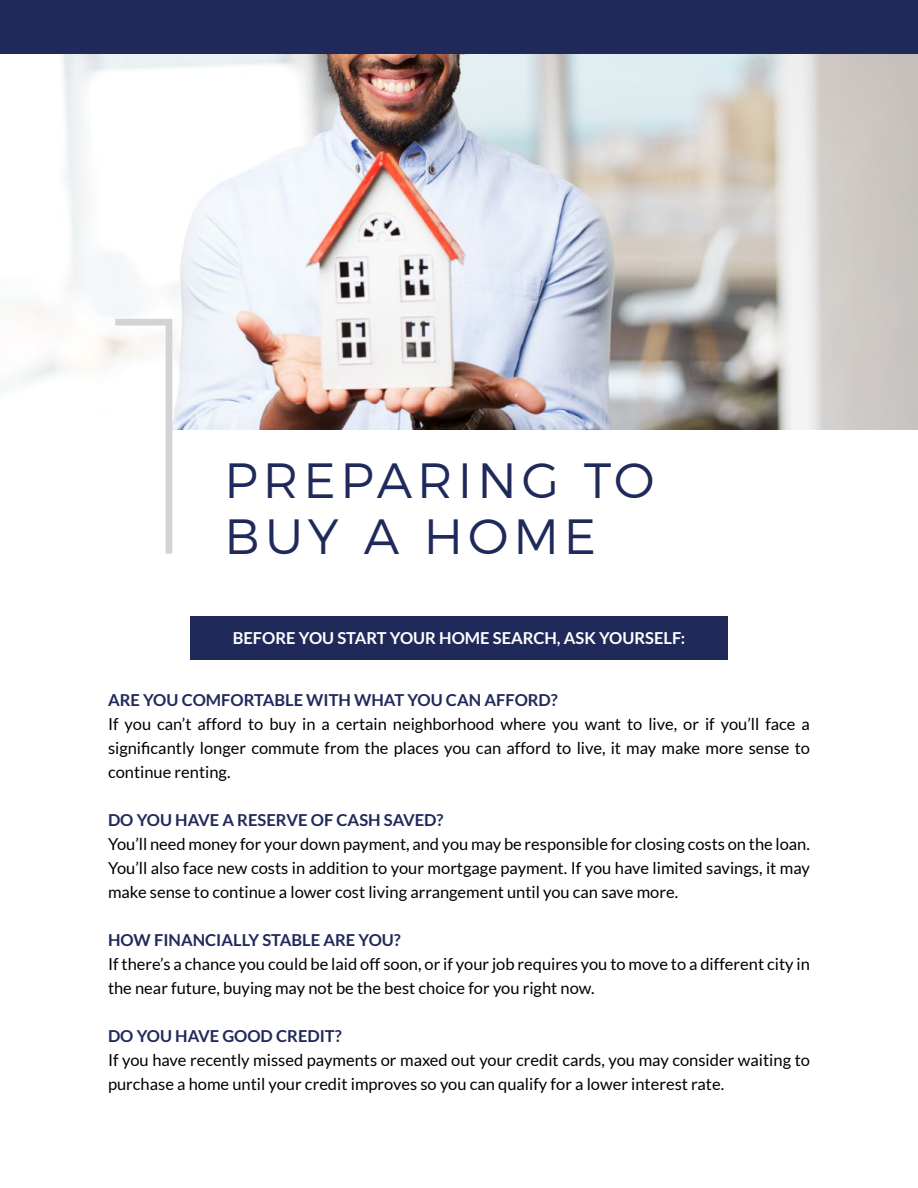
<style>
.page{position:relative;width:918px;height:1188px;background:#fff}
.page>*{position:absolute;margin:0;border:0;box-sizing:border-box;transform-origin:0 0}
.t1{font:100 336px "Montserrat";color:#d1d3d4}
.t2{font:300 49.5px/55.5px "Montserrat";letter-spacing:.1em;color:#202a5a}
.t3{font:16.5px/24px "Lato";color:#000;text-align:justify}
.t4{font:700 16.5px "Lato";color:#202a5a}
.t5{font:700 16.5px "Lato";color:#fff}
</style>
<div class="page">
<div style="left:190px;top:616px;width:538px;height:43px;background:#202a5a"></div>
<div style="left:0;top:0;width:918px;height:54px;background:#202a5a"></div>
<img style="left:0;top:54px;width:918px;height:375px">
<h1 class="t1" style="left:108px;top:183px;width:117px">1</h1>
<h2 class="t2" style="left:225px;top:449px;width:431px">PREPARING TO<br>BUY A HOME</h2>
<p class="t5" style="left:233px;top:629px;width:454px">BEFORE YOU START YOUR HOME SEARCH, ASK YOURSELF:</p>
<p class="t4" style="left:108px;top:691px;width:451px">ARE YOU COMFORTABLE WITH WHAT YOU CAN AFFORD?</p>
<p class="t3" style="left:108px;top:712px;width:704px">If you can’t afford to buy in a certain neighborhood where you want to live, or if you’ll face a significantly longer commute from the places you can afford to live, it may make more sense to continue renting.</p>
<p class="t4" style="left:108px;top:811px;width:337px">DO YOU HAVE A RESERVE OF CASH SAVED?</p>
<p class="t3" style="left:108px;top:832px;width:704px">You’ll need money for your down payment, and you may be responsible for closing costs on the loan.<br>You’ll also face new costs in addition to your mortgage payment. If you have limited savings, it may make sense to continue a lower cost living arrangement until you can save more.</p>
<p class="t4" style="left:108px;top:931px;width:294px">HOW FINANCIALLY STABLE ARE YOU?</p>
<p class="t3" style="left:108px;top:952px;width:704px">If there’s a chance you could be laid off soon, or if your job requires you to move to a different city in the near future, buying may not be the best choice for you right now.</p>
<p class="t4" style="left:108px;top:1027px;width:235px">DO YOU HAVE GOOD CREDIT?</p>
<p class="t3" style="left:108px;top:1048px;width:704px">If you have recently missed payments or maxed out your credit cards, you may consider waiting to purchase a home until your credit improves so you can qualify for a lower interest rate.</p>
</div>
